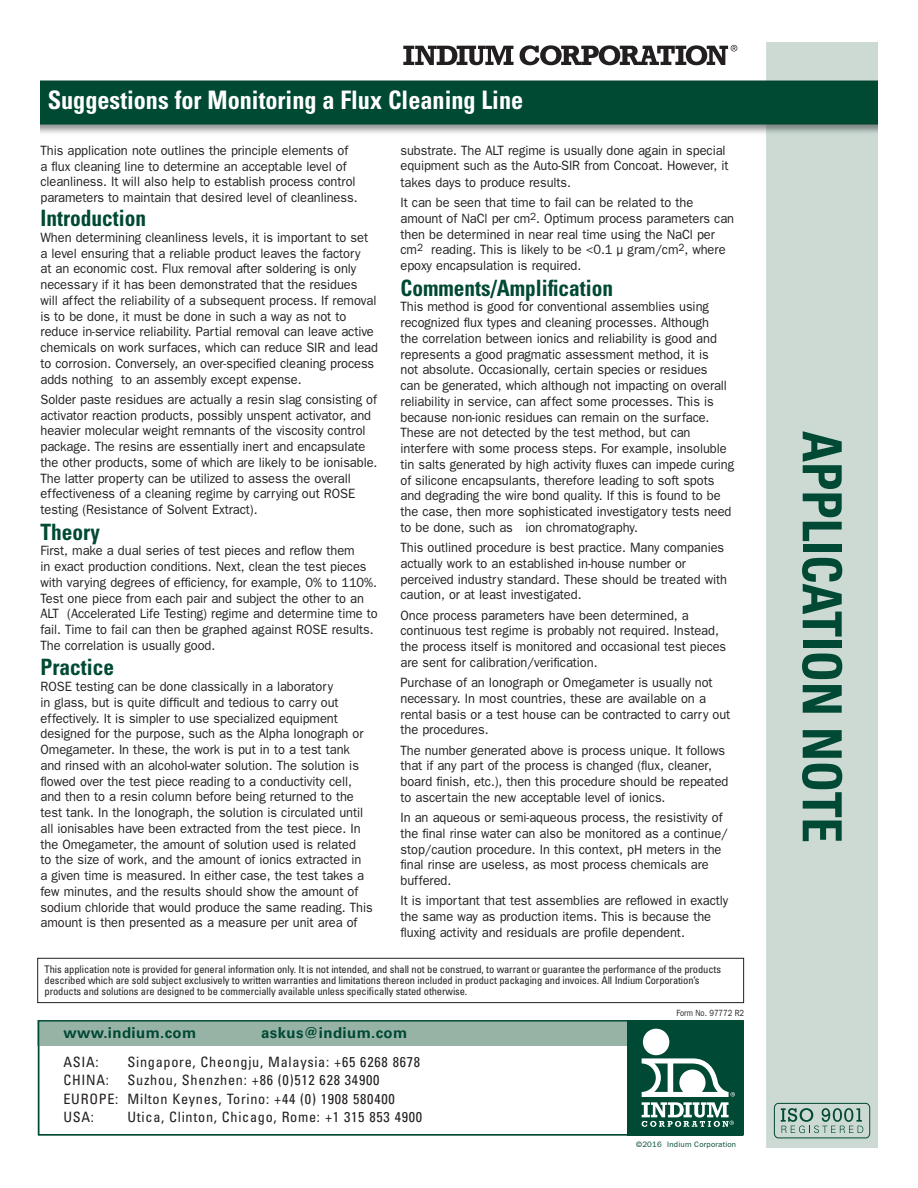
<style>
.page{position:relative;width:918px;height:1188px;background:#fff}
.page>*{position:absolute;margin:0;border:0;box-sizing:border-box;transform-origin:0 0}
.t1{font:700 condensed 54px "Univers LT Std";letter-spacing:-.005em;color:#004934;scale:.95 1}
.t2{font:700 condensed 25.5px "Univers LT Std";color:#fff;scale:.95 1}
.t3{font:700 condensed 22.5px "Univers LT Std";color:#004934;scale:.95 1}
.t4{font:700 15px "Univers LT Std";letter-spacing:.025em;color:#004934}
.t5{font:condensed 14.25px/18.5px "Univers LT Std";letter-spacing:.05em;color:#231f20}
.t6{font:13.5px/15.8px "Franklin Gothic";letter-spacing:-.005em;color:#231f20;scale:.95 1}
.t7{font:condensed 10.5px/11.2px "Univers LT Std";letter-spacing:-.01em;color:#231f20}
.t8{font:9px "Franklin Gothic";letter-spacing:-.005em;color:#231f20;scale:.85 1}
.t9{font:7.8px "Franklin Gothic";letter-spacing:.03em;color:#004934}
</style>
<div class="page">
<img style="left:40px;top:42px;width:838px;height:1106px">
<svg style="left:403px;top:46px;width:111px;height:19px"></svg>
<svg style="left:520px;top:45px;width:217px;height:20px"></svg>
<svg style="left:781px;top:1108px;width:82px;height:25px;background:#9bb7ac"></svg>
<div style="left:774px;top:1103px;width:96px;height:35px;border:1px solid #004934;border-radius:4px"></div>
<div style="left:38px;top:1020px;width:666px;height:115px;background:#fff"></div>
<div style="left:38px;top:1020px;width:705px;height:26px;background:#97b3a6"></div>
<div style="left:38px;top:1020px;width:706px;height:115px;border:1px solid #004934"></div>
<div style="left:628px;top:1020px;width:115px;height:115px;background:#004934"></div>
<div style="left:643px;top:1029px;width:26px;height:26px;background:#fff;border-radius:50%"></div>
<svg style="left:642px;top:1058px;width:93px;height:69px"></svg>
<div style="left:38px;top:958px;width:706px;height:45px;border:1px solid #231f20"></div>
<h2 class="t2" style="left:48px;top:84px;width:502px">Suggestions for Monitoring a Flux Cleaning Line</h2>
<p class="t6" style="left:40px;top:142px;width:335px">This application note outlines the principle elements of a flux cleaning line to determine an acceptable level of cleanliness. It will also help to establish process control parameters to maintain that desired level of cleanliness.</p>
<h3 class="t3" style="left:40px;top:204px;width:113px">Introduction</h3>
<p class="t6" style="left:40px;top:229px;width:357px">When determining cleanliness levels, it is important to set a level ensuring that a reliable product leaves the factory<br>at an economic cost. Flux removal after soldering is only necessary if it has been demonstrated that the residues will affect the reliability of a subsequent process. If removal is to be done, it must be done in such a way as not to reduce in-service reliability. Partial removal can leave active chemicals on work surfaces, which can reduce SIR and lead to corrosion. Conversely, an over-specified cleaning process adds nothing to an assembly except expense.</p>
<p class="t6" style="left:40px;top:391px;width:356px">Solder paste residues are actually a resin slag consisting of activator reaction products, possibly unspent activator, and heavier molecular weight remnants of the viscosity control package. The resins are essentially inert and encapsulate the other products, some of which are likely to be ionisable.<br>The latter property can be utilized to assess the overall effectiveness of a cleaning regime by carrying out ROSE testing (Resistance of Solvent Extract).</p>
<h3 class="t3" style="left:40px;top:518px;width:64px">Theory</h3>
<p class="t6" style="left:40px;top:543px;width:357px">First, make a dual series of test pieces and reflow them<br>in exact production conditions. Next, clean the test pieces with varying degrees of efficiency, for example, 0% to 110%.<br>Test one piece from each pair and subject the other to an ALT (Accelerated Life Testing) regime and determine time to fail. Time to fail can then be graphed against ROSE results.<br>The correlation is usually good.</p>
<h3 class="t3" style="left:40px;top:654px;width:79px">Practice</h3>
<p class="t6" style="left:40px;top:678px;width:351px">ROSE testing can be done classically in a laboratory<br>in glass, but is quite difficult and tedious to carry out effectively. It is simpler to use specialized equipment designed for the purpose, such as the Alpha Ionograph or Omegameter. In these, the work is put in to a test tank and rinsed with an alcohol-water solution. The solution is flowed over the test piece reading to a conductivity cell, and then to a resin column before being returned to the test tank. In the Ionograph, the solution is circulated until all ionisables have been extracted from the test piece. In the Omegameter, the amount of solution used is related<br>to the size of work, and the amount of ionics extracted in<br>a given time is measured. In either case, the test takes a few minutes, and the results should show the amount of sodium chloride that would produce the same reading. This amount is then presented as a measure per unit area of</p>
<p class="t6" style="left:400px;top:142px;width:347px;line-height:16.2px">substrate. The ALT regime is usually done again in special equipment such as the Auto-SIR from Concoat. However, it takes days to produce results.</p>
<p class="t6" style="left:400px;top:194px;width:353px">It can be seen that time to fail can be related to the amount of NaCl per cm<sup>2</sup>. Optimum process parameters can then be determined in near real time using the NaCl per cm<sup>2</sup> reading. This is likely to be &lt;0.1 µ gram/cm<sup>2</sup>, where epoxy encapsulation is required.</p>
<h3 class="t3" style="left:400px;top:274px;width:225px">Comments/Amplification</h3>
<p class="t6" style="left:400px;top:299px;width:353px">This method is good for conventional assemblies using recognized flux types and cleaning processes. Although<br>the correlation between ionics and reliability is good and represents a good pragmatic assessment method, it is<br>not absolute. Occasionally, certain species or residues<br>can be generated, which although not impacting on overall reliability in service, can affect some processes. This is because non-ionic residues can remain on the surface.<br>These are not detected by the test method, but can interfere with some process steps. For example, insoluble tin salts generated by high activity fluxes can impede curing of silicone encapsulants, therefore leading to soft spots and degrading the wire bond quality. If this is found to be the case, then more sophisticated investigatory tests need to be done, such as ion chromatography.</p>
<p class="t6" style="left:400px;top:539px;width:345px">This outlined procedure is best practice. Many companies actually work to an established in-house number or perceived industry standard. These should be treated with caution, or at least investigated.</p>
<p class="t6" style="left:400px;top:607px;width:344px">Once process parameters have been determined, a continuous test regime is probably not required. Instead, the process itself is monitored and occasional test pieces are sent for calibration/verification.</p>
<p class="t6" style="left:400px;top:674px;width:349px">Purchase of an Ionograph or Omegameter is usually not necessary. In most countries, these are available on a rental basis or a test house can be contracted to carry out the procedures.</p>
<p class="t6" style="left:400px;top:742px;width:347px">The number generated above is process unique. It follows that if any part of the process is changed (flux, cleaner, board finish, etc.), then this procedure should be repeated to ascertain the new acceptable level of ionics.</p>
<p class="t6" style="left:400px;top:809px;width:346px">In an aqueous or semi-aqueous process, the resistivity of the final rinse water can also be monitored as a continue/ stop/caution procedure. In this context, pH meters in the final rinse are useless, as most process chemicals are buffered.</p>
<p class="t6" style="left:400px;top:893px;width:347px">It is important that test assemblies are reflowed in exactly the same way as production items. This is because the fluxing activity and residuals are profile dependent.</p>
<p class="t7" style="left:45px;top:963px;width:678px">This application note is provided for general information only. It is not intended, and shall not be construed, to warrant or guarantee the performance of the products described which are sold subject exclusively to written warranties and limitations thereon included in product packaging and invoices. All Indium Corporation’s products and solutions are designed to be commercially available unless specifically stated otherwise.</p>
<p class="t4" style="left:63px;top:1024px;width:134px">www.indium.com</p>
<p class="t4" style="left:261px;top:1024px;width:148px">askus@indium.com</p>
<p class="t5" style="left:63px;top:1052px;width:37px">ASIA:</p>
<p class="t5" style="left:128px;top:1052px;width:294px">Singapore, Cheongju, Malaysia: +65 6268 8678</p>
<p class="t5" style="left:63px;top:1071px;width:47px">CHINA:</p>
<p class="t5" style="left:63px;top:1071px;width:333px;text-indent:64px">Suzhou, Shenzhen: +86 (0)512 628 34900<br>EUROPE: Milton Keynes, Torino: +44 (0) 1908 580400<br>USA:</p>
<p class="t5" style="left:128px;top:1108px;width:296px">Utica, Clinton, Chicago, Rome: +1 315 853 4900</p>
<p class="t8" style="left:677px;top:1008px;width:81px">Form No. 97772 R2</p>
<p class="t9" style="left:636px;top:1139px;width:102px">©2016 Indium Corporation</p>
<h1 class="t1" style="left:855px;top:431px;width:435px;rotate:90deg">APPLICATION NOTE</h1>
</div>
